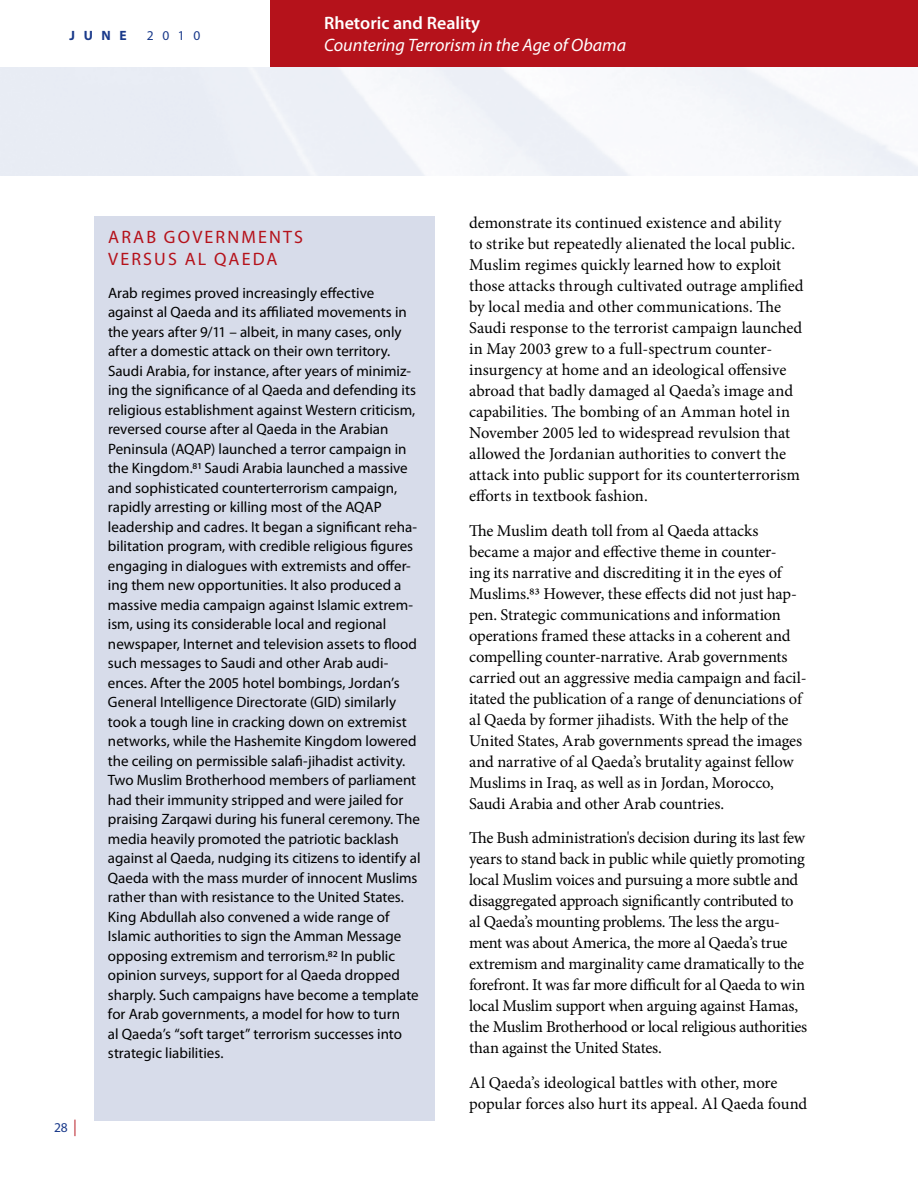
<style>
.page{position:relative;width:918px;height:1188px;background:#fff}
.page>*{position:absolute;margin:0;border:0;box-sizing:border-box;transform-origin:0 0}
.t1{font:italic 18px/21.6px "Myriad Pro";color:#fff}
.t2{font:18px "Myriad Pro";letter-spacing:.12em;color:#b5121b}
.t3{font:16.5px/21px "Minion Pro";letter-spacing:-.005em;color:#000}
.t4{font:15px/19.5px "Myriad Pro";color:#000}
.t5{font:13.5px "Myriad Pro";color:#19398a}
.t6{font:700 13.5px "Myriad Pro";color:#19398a}
.s1{font-weight:600;font-style:normal}
.s2{font-size:16.5px;color:#b5121b}
</style>
<div class="page">
<div style="left:270px;top:0;width:648px;height:68px;background:#b5121b"></div>
<div style="left:94px;top:216px;width:341px;height:904px;background:#d7dcea"></div>
<p class="t6" style="left:70px;top:27px;width:59px">JUNE</p>
<p class="t5" style="left:147px;top:28px;width:55px">2010</p>
<p class="t1" style="left:324px;top:12px;width:304px"><span class="s1">Rhetoric and Reality<br></span>Countering Terrorism in the Age of Obama</p>
<p class="t5" style="left:54px;top:1119px;width:24px">28 <span class="s2">|</span></p>
<p class="t2" style="left:108px;top:226px;width:26px">Arab</p>
<p class="t2" style="left:164px;top:226px;width:28px">Governmen</p>
<p class="t2" style="left:283px;top:226px;width:20px">ts</p>
<p class="t2" style="left:108px;top:247px;width:25px">Versus</p>
<p class="t2" style="left:185px;top:247px;width:57px">al Qaeda</p>
<p class="t4" style="left:108px;top:283px;width:314px">Arab regimes proved increasingly effective against al Qaeda and its affiliated movements in the years after 9/11 – albeit, in many cases, only after a domestic attack on their own territory.<br>Saudi Arabia, for instance, after years of minimiz&shy;ing the significance of al Qaeda and defending its religious establishment against Western criticism, reversed course after al Qaeda in the Arabian Peninsula (AQAP) launched a terror campaign in the Kingdom.81 Saudi Arabia launched a massive and sophisticated counterterrorism campaign, rapidly arresting or killing most of the AQAP leadership and cadres. It began a significant reha&shy;bilitation program, with credible religious figures engaging in dialogues with extremists and offer&shy;ing them new opportunities. It also produced a massive media campaign against Islamic extrem&shy;ism, using its considerable local and regional newspaper, Internet and television assets to flood such messages to Saudi and other Arab audi&shy;ences. After the 2005 hotel bombings, Jordan’s General Intelligence Directorate (GID) similarly took a tough line in cracking down on extremist networks, while the Hashemite Kingdom lowered the ceiling on permissible salafi-jihadist activity.<br>Two Muslim Brotherhood members of parliament had their immunity stripped and were jailed for praising Zarqawi during his funeral ceremony. The media heavily promoted the patriotic backlash against al Qaeda, nudging its citizens to identify al Qaeda with the mass murder of innocent Muslims rather than with resistance to the United States.<br>King Abdullah also convened a wide range of Islamic authorities to sign the Amman Message opposing extremism and terrorism.82 In public opinion surveys, support for al Qaeda dropped sharply. Such campaigns have become a template for Arab governments, a model for how to turn<br>al Qaeda’s “soft target” terrorism successes into strategic liabilities.</p>
<p class="t3" style="left:469px;top:212px;width:336px">demonstrate its continued existence and ability<br>to strike but repeatedly alienated the local public.<br>Muslim regimes quickly learned how to exploit those attacks through cultivated outrage amplified by local media and other communications. The Saudi response to the terrorist campaign launched in May 2003 grew to a full-spectrum counter&shy;insurgency at home and an ideological offensive abroad that badly damaged al Qaeda’s image and capabilities. The bombing of an Amman hotel in November 2005 led to widespread revulsion that allowed the Jordanian authorities to convert the attack into public support for its counterterrorism efforts in textbook fashion.</p>
<p class="t3" style="left:469px;top:520px;width:339px">The Muslim death toll from al Qaeda attacks became a major and effective theme in counter-<br>ing its narrative and discrediting it in the eyes of Muslims.83 However, these effects did not just hap&shy;pen. Strategic communications and information operations framed these attacks in a coherent and compelling counter-narrative. Arab governments carried out an aggressive media campaign and facil&shy;itated the publication of a range of denunciations of al Qaeda by former jihadists. With the help of the United States, Arab governments spread the images and narrative of al Qaeda’s brutality against fellow Muslims in Iraq, as well as in Jordan, Morocco, Saudi Arabia and other Arab countries.</p>
<p class="t3" style="left:469px;top:827px;width:340px">The Bush administration's decision during its last few years to stand back in public while quietly promoting local Muslim voices and pursuing a more subtle and disaggregated approach significantly contributed to al Qaeda’s mounting problems. The less the argu&shy;ment was about America, the more al Qaeda’s true extremism and marginality came dramatically to the forefront. It was far more difficult for al Qaeda to win local Muslim support when arguing against Hamas, the Muslim Brotherhood or local religious authorities than against the United States.</p>
<p class="t3" style="left:469px;top:1072px;width:340px">Al Qaeda’s ideological battles with other, more popular forces also hurt its appeal. Al Qaeda found</p>
</div>
